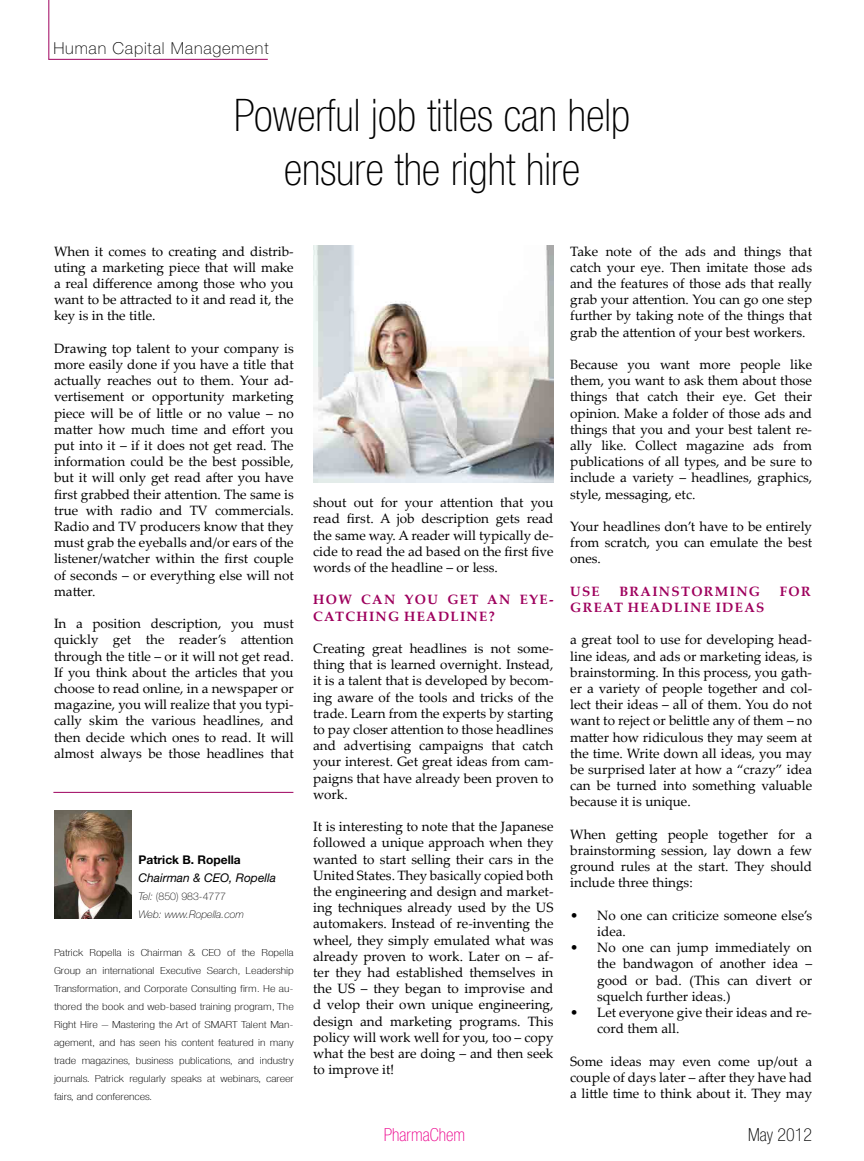
<style>
.page{position:relative;width:864px;height:1161px;background:#fff}
.page>*{position:absolute;margin:0;border:0;box-sizing:border-box;transform-origin:0 0}
.t1{font:100 condensed 45px/54px "Helvetica Neue LT Std";color:#000;text-align:center}
.t2{font:100 condensed 18px "Helvetica Neue LT Std";color:#ec008c}
.t3{font:100 condensed 18px "Helvetica Neue LT Std";color:#000}
.t4{font:100 16.5px "Helvetica Neue LT Std";letter-spacing:.05em;color:#000}
.t5{font:13.5px/16.2px "Palatino Linotype";color:#000;text-align:justify}
.t6{font:700 13.5px/16.2px "Palatino Linotype";letter-spacing:.1em;color:#9e005d}
.t7{font:italic 12px "Helvetica Neue LT Std";color:#000}
.t8{font:700 12px "Helvetica Neue LT Std";color:#000}
.t9{font:100 10.5px/18px "Helvetica Neue LT Std";color:#000;text-align:justify}
.t10{font:italic 100 10.5px/18px "Helvetica Neue LT Std";color:#000}
.t11{font:100 condensed 9.75px/18px "Helvetica Neue LT Std";color:#000;text-align:justify;scale:1.36 1}
.s1{font-style:normal}
</style>
<div class="page">
<hr style="left:48px;top:0;width:1px;height:60px;background:#9e005e">
<hr style="left:48px;top:59px;width:220px;height:1px;background:#9e005e">
<hr style="left:53px;top:792px;width:240px;height:1px;background:#9e005e">
<img style="left:313px;top:246px;width:241px;height:237px">
<img style="left:54px;top:810px;width:77px;height:109px">
<p class="t4" style="left:53px;top:39px;width:217px">Human Capital Management</p>
<h1 class="t1" style="left:234px;top:88px;width:398px">Powerful job titles can help ensure the right hire</h1>
<p class="t5" style="left:54px;top:242px;width:241px">When it comes to creating and distrib&shy;uting a marketing piece that will make a real difference among those who you want to be attracted to it and read it, the key is in the title.</p>
<p class="t5" style="left:54px;top:340px;width:241px">Drawing top talent to your company is more easily done if you have a title that actually reaches out to them. Your ad&shy;vertisement or opportunity marketing piece will be of little or no value – no matter how much time and effort you put into it – if it does not get read. The information could be the best possible, but it will only get read after you have first grabbed their attention. The same is true with radio and TV commercials.<br>Radio and TV producers know that they must grab the eyeballs and/or ears of the listener/watcher within the first couple of seconds – or everything else will not matter.</p>
<p class="t5" style="left:54px;top:615px;width:241px">In a position description, you must quickly get the reader’s attention through the title – or it will not get read.<br>If you think about the articles that you choose to read online, in a newspaper or magazine, you will realize that you typi&shy;cally skim the various headlines, and then decide which ones to read. It will almost always be those headlines that</p>
<p class="t8" style="left:138px;top:852px;width:104px">Patrick B. Ropella</p>
<p class="t7" style="left:138px;top:871px;width:139px">Chairman &amp; CEO, Ropella</p>
<p class="t10" style="left:138px;top:887px;width:107px">Tel: <span class="s1">(850) 983-4777<br></span>Web: www.Ropella.com</p>
<p class="t9" style="left:53px;top:941px;width:242px">Patrick Ropella is Chairman &amp; CEO of the Ropella Group an international Executive Search, Leadership Transformation, and Corporate Consulting firm. He au&shy;thored the book and web-based training program, The Right Hire – Mastering the Art of SMART Talent Man&shy;agement, and has seen his content featured in many trade magazines, business publications, and industry journals. Patrick regularly speaks at webinars, career fairs, and conferences.</p>
<p class="t11" style="left:54px;top:943px;width:178px">Patrick Ropella is Chairman &amp; CEO of the Ropella Group an international Executive Search, Leadership Transformation, and Corporate Consulting firm. He au&shy;thored the book and web-based training program, The Right Hire – Mastering the Art of SMART Talent Man&shy;agement, and has seen his content featured in many trade magazines, business publications, and industry journals. Patrick regularly speaks at webinars, career fairs, and conferences.</p>
<p class="t5" style="left:313px;top:494px;width:242px">shout out for your attention that you read first. A job description gets read the same way. A reader will typically de&shy;cide to read the ad based on the first five words of the headline – or less.</p>
<p class="t6" style="left:313px;top:591px;width:242px">HOW CAN YOU GET AN EYE-<br>CATCHING HEADLINE?</p>
<p class="t5" style="left:313px;top:640px;width:242px">Creating great headlines is not some&shy;thing that is learned overnight. Instead, it is a talent that is developed by becom&shy;ing aware of the tools and tricks of the trade. Learn from the experts by starting to pay closer attention to those headlines and advertising campaigns that catch your interest. Get great ideas from cam&shy;paigns that have already been proven to work.</p>
<p class="t5" style="left:313px;top:818px;width:242px">It is interesting to note that the Japanese followed a unique approach when they wanted to start selling their cars in the United States. They basically copied both the engineering and design and market&shy;ing techniques already used by the US automakers. Instead of re-inventing the wheel, they simply emulated what was already proven to work. Later on – af&shy;ter they had established themselves in the US – they began to improvise and d velop their own unique engineering, design and marketing programs. This policy will work well for you, too – copy what the best are doing – and then seek to improve it!</p>
<p class="t5" style="left:570px;top:242px;width:243px">Take note of the ads and things that catch your eye. Then imitate those ads and the features of those ads that really grab your attention. You can go one step further by taking note of the things that grab the attention of your best workers.</p>
<p class="t5" style="left:570px;top:356px;width:243px">Because you want more people like them, you want to ask them about those things that catch their eye. Get their opinion. Make a folder of those ads and things that you and your best talent re&shy;ally like. Collect magazine ads from publications of all types, and be sure to include a variety – headlines, graphics, style, messaging, etc.</p>
<p class="t5" style="left:570px;top:518px;width:243px">Your headlines don’t have to be entirely from scratch, you can emulate the best ones.</p>
<p class="t6" style="left:570px;top:583px;width:31px">USE</p>
<p class="t6" style="left:619px;top:583px;width:142px">BRAINSTORMING</p>
<p class="t6" style="left:780px;top:583px;width:33px">FOR</p>
<p class="t6" style="left:570px;top:599px;width:196px">GREAT HEADLINE IDEAS</p>
<p class="t5" style="left:570px;top:631px;width:243px">a great tool to use for developing head&shy;line ideas, and ads or marketing ideas, is brainstorming. In this process, you gath&shy;er a variety of people together and col&shy;lect their ideas – all of them. You do not want to reject or belittle any of them – no matter how ridiculous they may seem at the time. Write down all ideas, you may be surprised later at how a “crazy” idea can be turned into something valuable because it is unique.</p>
<p class="t5" style="left:570px;top:826px;width:243px">When getting people together for a brainstorming session, lay down a few ground rules at the start. They should include three things:</p>
<p class="t5" style="left:597px;top:907px;width:216px;text-indent:-27px">• No one can criticize someone else’s idea.</p>
<p class="t5" style="left:597px;top:939px;width:216px;text-indent:-27px">• No one can jump immediately on the bandwagon of another idea – good or bad. (This can divert or squelch further ideas.)</p>
<p class="t5" style="left:597px;top:1004px;width:216px;text-indent:-27px">• Let everyone give their ideas and re&shy;cord them all.</p>
<p class="t5" style="left:570px;top:1052px;width:243px">Some ideas may even come up/out a couple of days later – after they have had a little time to think about it. They may</p>
<h2 class="t2" style="left:384px;top:1125px;width:83px">PharmaChem</h2>
<h2 class="t3" style="left:748px;top:1125px;width:65px">May 2012</h2>
</div>
